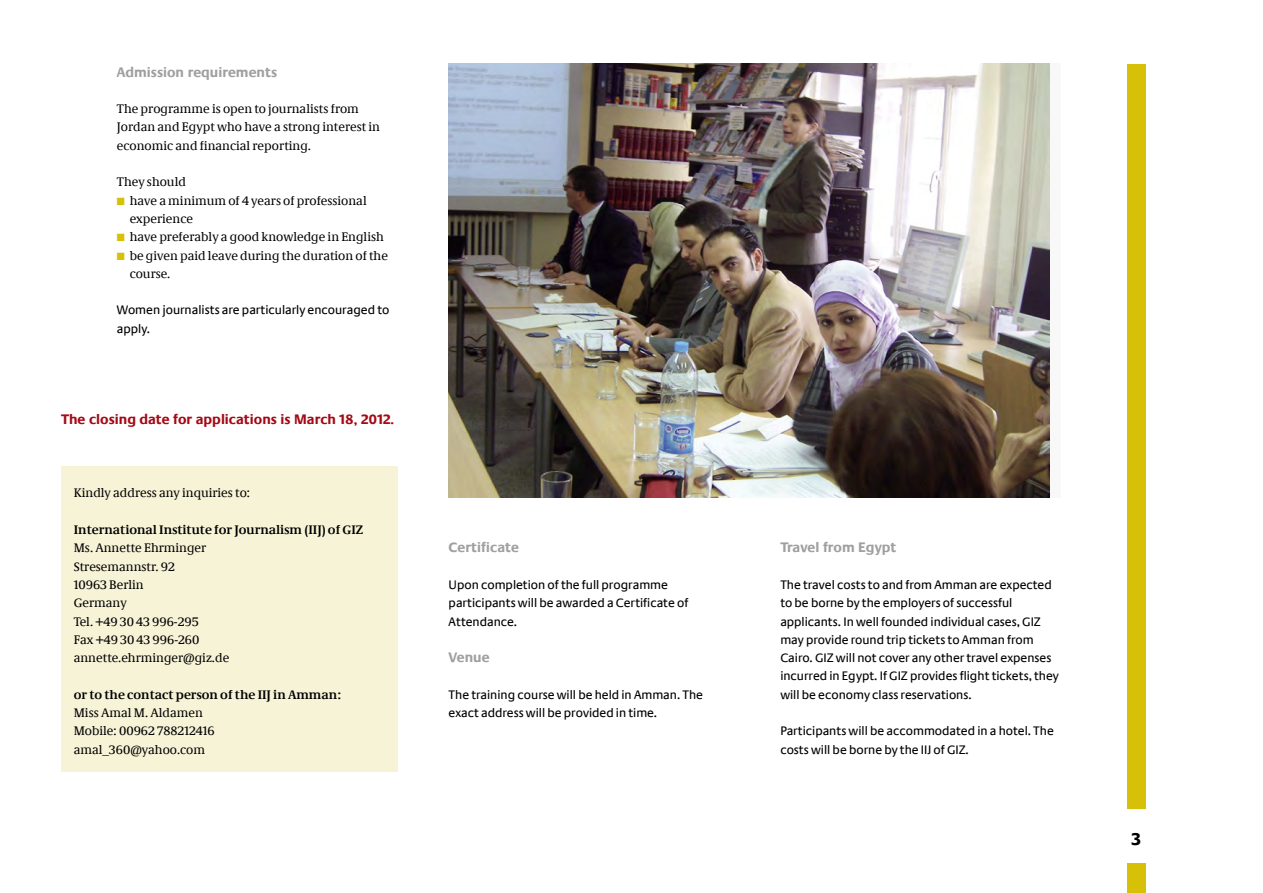
<style>
.page{position:relative;width:1263px;height:893px;background:#fff}
.page>*{position:absolute;margin:0;border:0;box-sizing:border-box;transform-origin:0 0}
.t1{font:700 18px "Neue Praxis";color:#000}
.t2{font:700 14.25px "Neue Praxis";color:#a0a0a3}
.t3{font:700 14.25px "Neue Praxis";color:#a40a17}
.t4{font:12.75px/18.3px "Neue Praxis";color:#000}
.t5{font:12.75px/18.3px "Neue Demos";color:#000}
.t6{font:700 12.75px "Neue Demos";color:#000}
.s1{color:#d7c008}
</style>
<div class="page">
<div style="left:1127px;top:863px;width:18px;height:30px;background:#d7c008"></div>
<div style="left:1127px;top:64px;width:18px;height:745px;background:#d7c008"></div>
<div style="left:61px;top:467px;width:337px;height:305px;background:#f7f3d7"></div>
<div style="left:449px;top:64px;width:612px;height:434px;background:#f8f8f8"></div>
<img style="left:449px;top:64px;width:601px;height:433px">
<p class="t2" style="left:117px;top:63px;width:162px">Admission requirements</p>
<p class="t5" style="left:117px;top:100px;width:265px">The programme is open to journalists from<br>Jordan and Egypt who have a strong interest in economic and financial reporting.</p>
<p class="t5" style="left:117px;top:173px;width:71px">They should</p>
<p class="t5" style="left:130px;top:191px;width:239px;text-indent:-13px"><span class="s1">■</span> have a minimum of 4 years of professional experience</p>
<p class="t5" style="left:117px;top:228px;width:268px"><span class="s1">■</span> have preferably a good knowledge in English</p>
<p class="t5" style="left:130px;top:246px;width:260px;text-indent:-13px"><span class="s1">■</span> be given paid leave during the duration of the course.</p>
<p class="t4" style="left:117px;top:301px;width:274px">Women journalists are particularly encouraged to apply.</p>
<p class="t3" style="left:61px;top:411px;width:335px">The closing date for applications is March 18, 2012.</p>
<p class="t5" style="left:74px;top:484px;width:178px">Kindly address any inquiries to:</p>
<p class="t6" style="left:74px;top:522px;width:291px">International Institute for Journalism (IIJ) of GIZ</p>
<p class="t5" style="left:74px;top:539px;width:157px">Ms. Annette Ehrminger<br>Stresemannstr. 92<br>10963 Berlin<br>Germany<br>Tel. +49 30 43 996-295<br>Fax +49 30 43 996-260 annette.ehrminger@giz.de</p>
<p class="t6" style="left:74px;top:687px;width:269px">or to the contact person of the IIJ in Amman:</p>
<p class="t5" style="left:74px;top:703px;width:142px">Miss Amal M. Aldamen<br>Mobile: 00962 788212416 amal_360@yahoo.com</p>
<p class="t2" style="left:449px;top:539px;width:72px">Certificate</p>
<p class="t4" style="left:449px;top:575px;width:241px">Upon completion of the full programme participants will be awarded a Certificate of<br>Attendance.</p>
<p class="t2" style="left:449px;top:649px;width:43px">Venue</p>
<p class="t4" style="left:449px;top:685px;width:256px">The training course will be held in Amman. The exact address will be provided in time.</p>
<p class="t2" style="left:780px;top:539px;width:118px">Travel from Egypt</p>
<p class="t4" style="left:780px;top:575px;width:280px">The travel costs to and from Amman are expected to be borne by the employers of successful applicants. In well founded individual cases, GIZ may provide round trip tickets to Amman from Cairo. GIZ will not cover any other travel expenses incurred in Egypt. If GIZ provides flight tickets, they will be economy class reservations.</p>
<p class="t4" style="left:780px;top:722px;width:275px">Participants will be accommodated in a hotel. The costs will be borne by the IIJ of GIZ.</p>
<h1 class="t1" style="left:1131px;top:828px;width:11px">3</h1>
</div>
